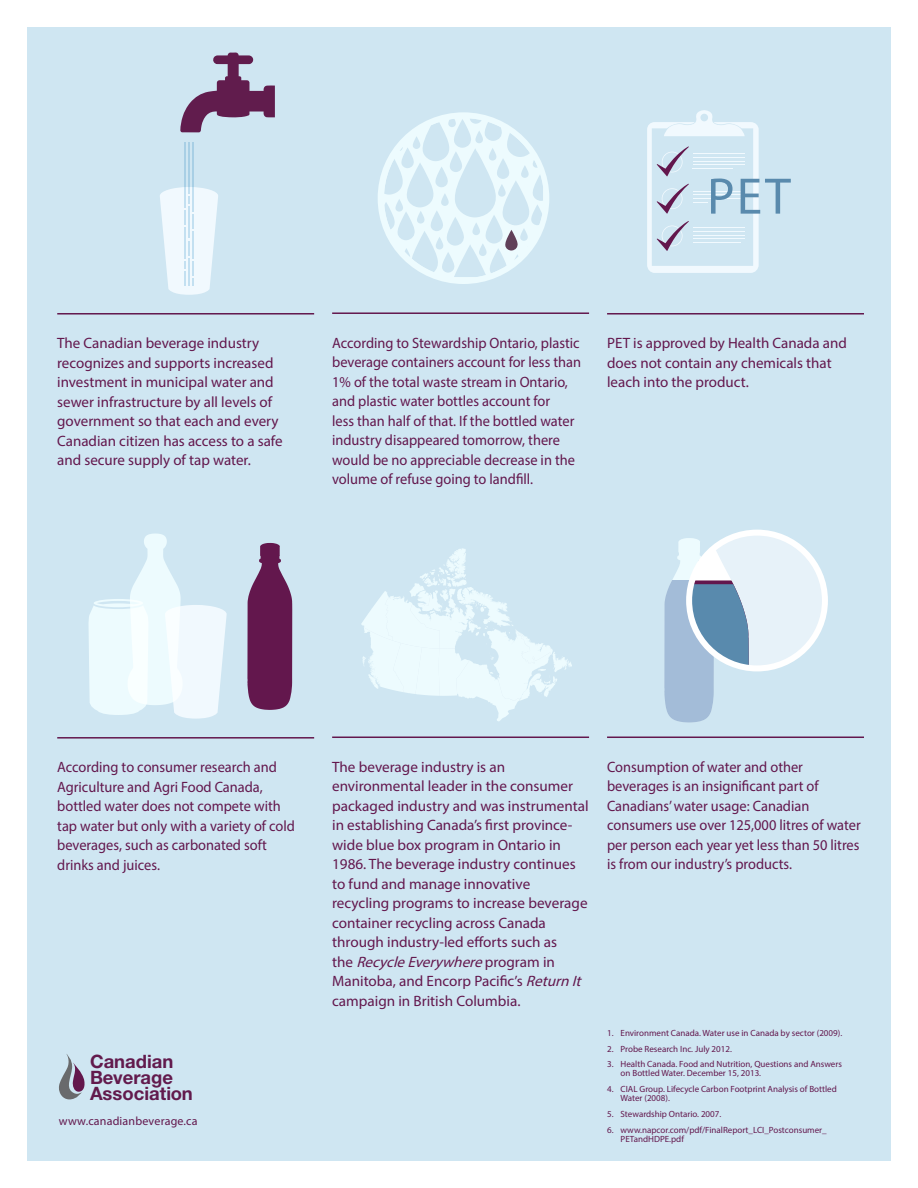
<style>
.page{position:relative;width:918px;height:1188px;background:#fff}
.page>*{position:absolute;margin:0;border:0;box-sizing:border-box;transform-origin:0 0}
.Descriptions{font:51.75px "Myriad Pro";color:#598aad}
.t1{font:700 18.45px/16.2px "Helvetica Neue";color:#621a4d}
.Descriptions2{font:15px/19.5px "Myriad Pro";color:#63174d}
.Descriptions2-2{font:15px/19.5px "Myriad Pro";color:#63174d;scale:.96 1}
.Heading{font:12px "Myriad Pro";letter-spacing:.015em;color:#63174d}
.t2{font:9px/9px "Myriad Pro";color:#63174d}
.s1{font-style:italic}
</style>
<div class="page">
<div style="left:27px;top:27px;width:864px;height:1134px;background:#cfe6f2"></div>
<hr style="left:57px;top:313px;width:257px;height:2px;background:#63174d">
<hr style="left:332px;top:312px;width:257px;height:2px;background:#63174d">
<hr style="left:607px;top:313px;width:257px;height:2px;background:#63174d">
<hr style="left:57px;top:737px;width:257px;height:2px;background:#63174d">
<hr style="left:332px;top:737px;width:257px;height:1px;background:#63174d">
<hr style="left:607px;top:737px;width:257px;height:1px;background:#63174d">
<svg style="left:180px;top:52px;width:95px;height:80px"></svg>
<svg style="left:160px;top:187px;width:58px;height:108px"></svg>
<hr style="left:192px;top:142px;width:2px;height:69px;background:#cfe6f2">
<div style="left:378px;top:112px;width:171px;height:172px;background:#edfbfe;border-radius:50%"></div>
<svg style="left:384px;top:118px;width:159px;height:159px"></svg>
<svg style="left:88px;top:534px;width:139px;height:185px"></svg>
<svg style="left:247px;top:543px;width:45px;height:167px"></svg>
<svg style="left:361px;top:548px;width:211px;height:173px"></svg>
<div style="left:689px;top:533px;width:136px;height:135px;background:#e7f2f9;border-radius:50%"></div>
<svg style="left:664px;top:533px;width:85px;height:190px"></svg>
<div style="left:686px;top:530px;width:142px;height:141px;border:6px solid #fff;border-radius:50%"></div>
<svg style="left:647px;top:110px;width:112px;height:163px"></svg>
<svg style="left:59px;top:1054px;width:26px;height:46px"></svg>
<p class="Descriptions" style="left:707px;top:164px;width:85px">PET</p>
<p class="Descriptions2" style="left:57px;top:333px;width:227px">The Canadian beverage industry recognizes and supports increased investment in municipal water and sewer infrastructure by all levels of government so that each and every Canadian citizen has access to a safe and secure supply of tap water.</p>
<p class="Descriptions2-2" style="left:332px;top:333px;width:261px">According to Stewardship Ontario, plastic beverage containers account for less than 1% of the total waste stream in Ontario, and plastic water bottles account for<br>less than half of that. If the bottled water industry disappeared tomorrow, there would be no appreciable decrease in the volume of refuse going to landfill.</p>
<p class="Descriptions2" style="left:607px;top:333px;width:241px">PET is approved by Health Canada and does not contain any chemicals that leach into the product.</p>
<p class="Descriptions2-2" style="left:57px;top:757px;width:249px">According to consumer research and Agriculture and Agri Food Canada, bottled water does not compete with tap water but only with a variety of cold beverages, such as carbonated soft drinks and juices.</p>
<p class="Descriptions2" style="left:332px;top:757px;width:258px">The beverage industry is an environmental leader in the consumer packaged industry and was instrumental in establishing Canada’s first province&shy;wide blue box program in Ontario in 1986. The beverage industry continues to fund and manage innovative recycling programs to increase beverage container recycling across Canada through industry-led efforts such as<br>t h e <span class="s1">RecycleEverywhere</span>p r o g r a m i n Manitoba, and Encorp Pacific’s <span class="s1">ReturnIt </span>campaign in British Columbia.</p>
<p class="Descriptions2-2" style="left:607px;top:757px;width:266px">Consumption of water and other beverages is an insignificant part of Canadians’ water usage: Canadian consumers use over 125,000 litres of water per person each year yet less than 50 litres is from our industry’s products.</p>
<p class="t2" style="left:607px;top:1028px;width:237px">1. Environment Canada. Water use in Canada by sector (2009).</p>
<p class="t2" style="left:607px;top:1044px;width:126px">2. Probe Research Inc. July 2012.</p>
<p class="t2" style="left:621px;top:1060px;width:223px;text-indent:-14px">3. Health Canada. Food and Nutrition, Questions and Answers on Bottled Water. December 15, 2013.</p>
<p class="t2" style="left:621px;top:1084px;width:218px;text-indent:-14px">4. CIAL Group. Lifecycle Carbon Footprint Analysis of Bottled<br>Water (2008).</p>
<p class="t2" style="left:607px;top:1109px;width:116px">5. Stewardship Ontario. 2007.</p>
<p class="t2" style="left:621px;top:1125px;width:208px;text-indent:-14px">6. www.napcor.com/pdf/FinalReport_LCI_Postconsumer_<br>PETandHDPE.pdf</p>
<p class="t1" style="left:90px;top:1053px;width:104px">Canadian<br>Beverage<br>Association</p>
<p class="Heading" style="left:59px;top:1113px;width:140px">www.canadianbeverage.ca</p>
</div>
